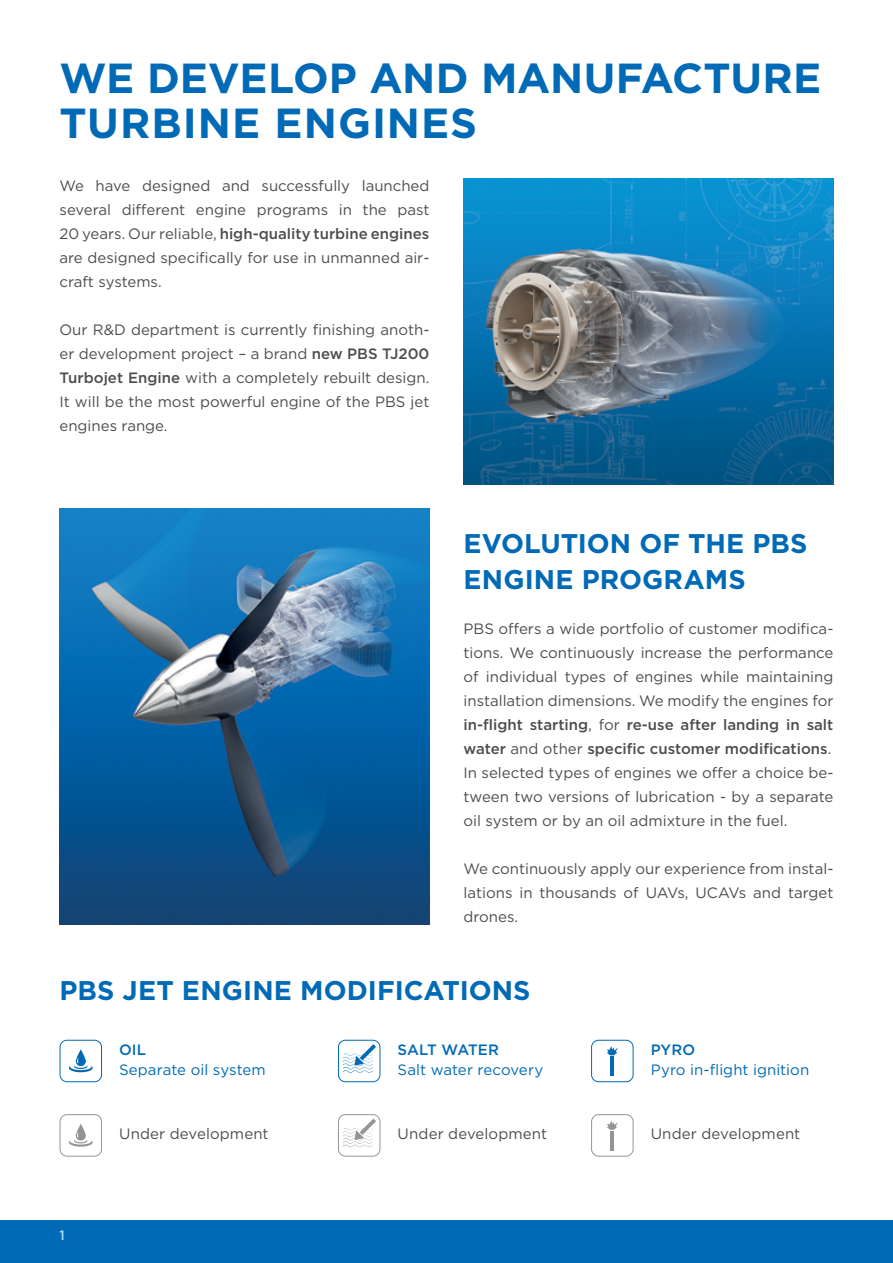
<style>
.page{position:relative;width:893px;height:1263px;background:#fff}
.page>*{position:absolute;margin:0;border:0;box-sizing:border-box;transform-origin:0 0}
.t1{font:700 42px/45px "Gotham";letter-spacing:.01em;color:#006ab6}
.t2{font:700 27px/36px "Gotham";color:#006ab6}
.t3{font:15px/24px "Gotham";color:#4d4d4f;text-align:justify}
.t4{font:15px "Gotham";color:#006ab6}
.t5{font:500 15px "Gotham";letter-spacing:.005em;color:#006ab6}
.t6{font:500 13.5px "Gotham";color:#abe1fa}
.s1{font-weight:500}
</style>
<div class="page">
<div style="left:0;top:1220px;width:893px;height:43px;background:#006ab6"></div>
<img style="left:463px;top:179px;width:370px;height:306px">
<svg style="left:60px;top:1040px;width:42px;height:42px"></svg>
<svg style="left:591px;top:1040px;width:43px;height:42px"></svg>
<svg style="left:338px;top:1040px;width:42px;height:42px"></svg>
<svg style="left:60px;top:1114px;width:42px;height:43px"></svg>
<svg style="left:338px;top:1114px;width:42px;height:43px"></svg>
<svg style="left:591px;top:1114px;width:43px;height:43px"></svg>
<img style="left:60px;top:508px;width:369px;height:417px">
<h1 class="t1" style="left:60px;top:56px;width:763px">WE DEVELOP AND MANUFACTURE<br>TURBINE ENGINES</h1>
<p class="t3" style="left:60px;top:173px;width:371px">We have designed and successfully launched several different engine programs in the past 20 years. Our reliable, <span class="s1">high-quality turbine engines </span>are designed specifically for use in unmanned air&shy;craft systems.</p>
<p class="t3" style="left:60px;top:317px;width:371px">Our R&amp;D department is currently finishing anoth&shy;er development project – a brand <span class="s1">new PBS TJ200<br>Turbojet Engine</span> with a completely rebuilt design.<br>It will be the most powerful engine of the PBS jet engines range.</p>
<h2 class="t2" style="left:463px;top:525px;width:345px">EVOLUTION OF THE PBS<br>ENGINE PROGRAMS</h2>
<p class="t3" style="left:463px;top:616px;width:371px;text-align:left">PBS offers a wide portfolio of customer modifica&shy;tions. We continuously increase the performance of individual types of engines while maintaining installation dimensions. We modify the engines for <span class="s1">in-flight starting</span>, for <span class="s1">re-use after landing in salt water</span> and other <span class="s1">specific customer modifications</span>.<br>In selected types of engines we offer a choice be&shy;tween two versions of lubrication - by a separate oil system or by an oil admixture in the fuel.</p>
<p class="t3" style="left:463px;top:856px;width:371px">We continuously apply our experience from instal&shy;lations in thousands of UAVs, UCAVs and target drones.</p>
<h2 class="t2" style="left:60px;top:972px;width:473px">PBS JET ENGINE MODIFICATIONS</h2>
<p class="t5" style="left:119px;top:1040px;width:29px">OIL</p>
<p class="t5" style="left:398px;top:1040px;width:103px">SALT WATER</p>
<p class="t5" style="left:651px;top:1040px;width:46px">PYRO</p>
<p class="t4" style="left:119px;top:1060px;width:148px">Separate oil system</p>
<p class="t4" style="left:398px;top:1060px;width:147px">Salt water recovery</p>
<p class="t4" style="left:651px;top:1060px;width:160px">Pyro in-flight ignition</p>
<p class="t6" style="left:60px;top:1226px;width:7px">1</p>
<p class="t3" style="left:119px;top:1121px;width:151px">Under development</p>
<p class="t3" style="left:398px;top:1121px;width:151px">Under development</p>
<p class="t3" style="left:651px;top:1121px;width:151px">Under development</p>
</div>
